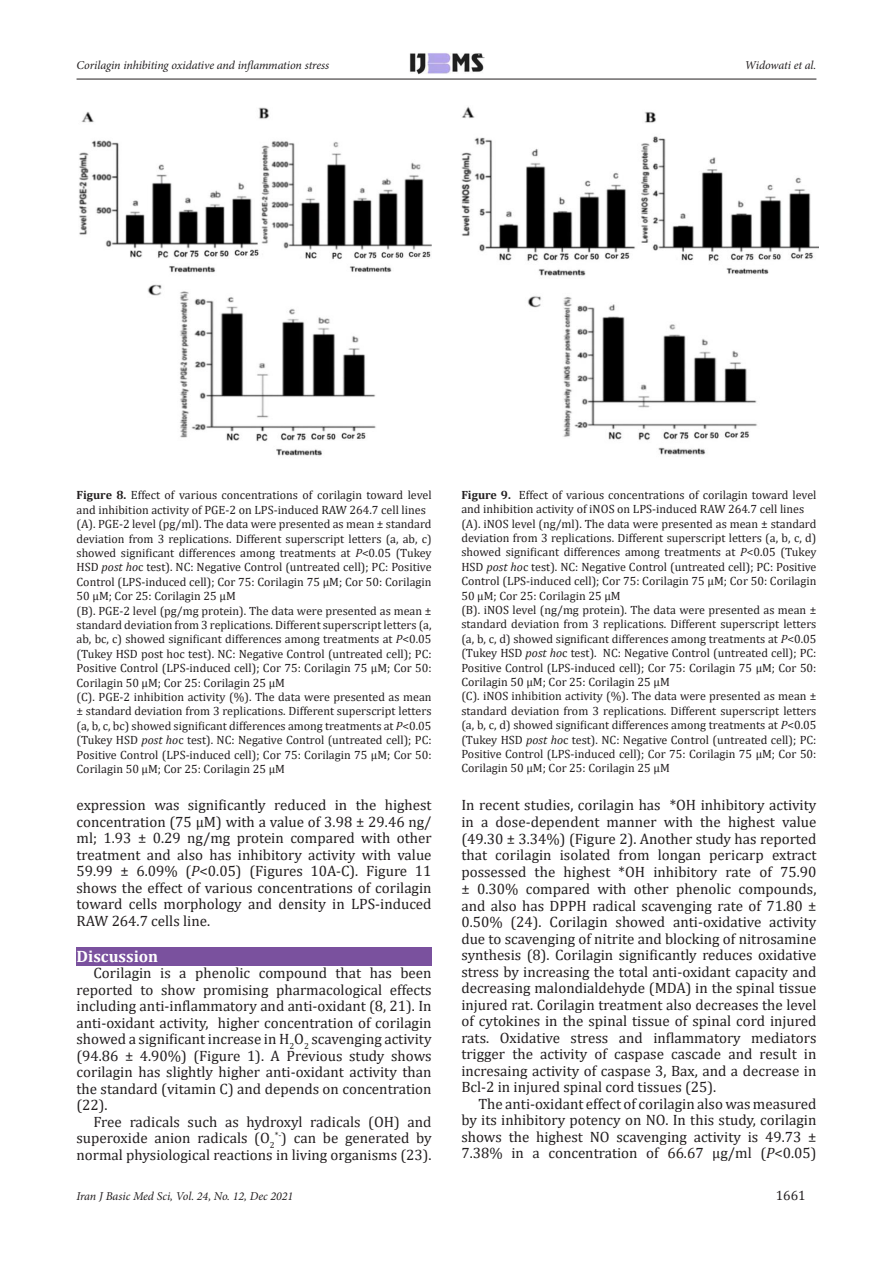
<style>
.page{position:relative;width:893px;height:1263px;background:#fff}
.page>*{position:absolute;margin:0;border:0;box-sizing:border-box;transform-origin:0 0}
.t1{font:700 16.5px "Cambria";color:#fff}
.t2{font:15px/16.5px "Cambria";color:#231f20;text-align:justify}
.t3{font:13.5px "Cambria";color:#231f20}
.t4{font:12px/14.4px "Cambria";color:#231f20;text-align:justify}
.t5{font:italic 12px "Minion Pro";letter-spacing:-.01em;color:#231f20}
.s1{font-weight:700}
.s2{font-style:italic}
</style>
<div class="page">
<img style="left:409px;top:53px;width:76px;height:22px">
<hr style="left:77px;top:79px;width:739px;height:1px;background:#231f20">
<div style="left:77px;top:947px;width:355px;height:19px;background:#7a519e"></div>
<img style="left:79px;top:107px;width:353px;height:349px">
<img style="left:461px;top:106px;width:357px;height:349px">
<p class="t5" style="left:77px;top:57px;width:254px">Corilagin inhibiting oxidative and inflammation stress</p>
<p class="t5" style="left:745px;top:57px;width:73px">Widowati et al.</p>
<p class="t4" style="left:77px;top:488px;width:357px"><span class="s1">Figure 8.</span> Effect of various concentrations of corilagin toward level and inhibition activity of PGE-2 on LPS-induced RAW 264.7 cell lines</p>
<p class="t4" style="left:77px;top:517px;width:357px">(A). PGE-2 level (pg/ml). The data were presented as mean ± standard deviation from 3 replications. Different superscript letters (a, ab, c) showed significant differences among treatments at <span class="s2">P</span>&lt;0.05 (Tukey HSD <span class="s2">post ho</span>c test). NC: Negative Control (untreated cell); PC: Positive Control (LPS-induced cell); Cor 75: Corilagin 75 µM; Cor 50: Corilagin 50 µM; Cor 25: Corilagin 25 µM</p>
<p class="t4" style="left:77px;top:603px;width:357px">(B). PGE-2 level (pg/mg protein). The data were presented as mean ± standard deviation from 3 replications. Different superscript letters (a, ab, bc, c) showed significant differences among treatments at <span class="s2">P</span>&lt;0.05 (Tukey HSD post hoc test). NC: Negative Control (untreated cell); PC:<br>Positive Control (LPS-induced cell); Cor 75: Corilagin 75 µM; Cor 50:<br>Corilagin 50 µM; Cor 25: Corilagin 25 µM</p>
<p class="t4" style="left:77px;top:690px;width:357px">(C). PGE-2 inhibition activity (%). The data were presented as mean ± standard deviation from 3 replications. Different superscript letters (a, b, c, bc) showed significant differences among treatments at <span class="s2">P</span>&lt;0.05 (Tukey HSD <span class="s2">post ho</span>c test). NC: Negative Control (untreated cell); PC:<br>Positive Control (LPS-induced cell); Cor 75: Corilagin 75 µM; Cor 50:<br>Corilagin 50 µM; Cor 25: Corilagin 25 µM</p>
<p class="t2" style="left:77px;top:797px;width:357px">expression was significantly reduced in the highest concentration (75 µM) with a value of 3.98 ± 29.46 ng/ ml; 1.93 ± 0.29 ng/mg protein compared with other treatment and also has inhibitory activity with value 59.99 ± 6.09% (<span class="s2">P</span>&lt;0.05) (Figures 10A-C). Figure 11 shows the effect of various concentrations of corilagin toward cells morphology and density in LPS-induced RAW 264.7 cells line.</p>
<p class="t1" style="left:77px;top:944px;width:83px">Discussion</p>
<p class="t2" style="left:77px;top:965px;width:357px;text-indent:17px">Corilagin is a phenolic compound that has been reported to show promising pharmacological effects including anti-inflammatory and anti-oxidant (8, 21). In anti-oxidant activity, higher concentration of corilagin showed a significant increase in H<sub>2</sub>O<sub>2</sub> scavenging activity (94.86 ± 4.90%) (Figure 1). A Previous study shows corilagin has slightly higher anti-oxidant activity than the standard (vitamin C) and depends on concentration (22).</p>
<p class="t2" style="left:77px;top:1113px;width:357px;text-indent:17px">Free radicals such as hydroxyl radicals (OH) and superoxide anion radicals (O<sub>2</sub><sup>*-</sup>) can be generated by normal physiological reactions in living organisms (23).</p>
<p class="t4" style="left:461px;top:487px;width:357px"><span class="s1">Figure 9.</span> Effect of various concentrations of corilagin toward level and inhibition activity of iNOS on LPS-induced RAW 264.7 cell lines</p>
<p class="t4" style="left:461px;top:516px;width:357px">(A). iNOS level (ng/ml). The data were presented as mean ± standard deviation from 3 replications. Different superscript letters (a, b, c, d) showed significant differences among treatments at <span class="s2">P</span>&lt;0.05 (Tukey HSD <span class="s2">post ho</span>c test). NC: Negative Control (untreated cell); PC: Positive Control (LPS-induced cell); Cor 75: Corilagin 75 µM; Cor 50: Corilagin 50 µM; Cor 25: Corilagin 25 µM</p>
<p class="t4" style="left:461px;top:603px;width:357px">(B). iNOS level (ng/mg protein). The data were presented as mean ± standard deviation from 3 replications. Different superscript letters (a, b, c, d) showed significant differences among treatments at <span class="s2">P</span>&lt;0.05 (Tukey HSD <span class="s2">post ho</span>c test). NC: Negative Control (untreated cell); PC:<br>Positive Control (LPS-induced cell); Cor 75: Corilagin 75 µM; Cor 50:<br>Corilagin 50 µM; Cor 25: Corilagin 25 µM</p>
<p class="t4" style="left:461px;top:689px;width:357px">(C). iNOS inhibition activity (%). The data were presented as mean ± standard deviation from 3 replications. Different superscript letters (a, b, c, d) showed significant differences among treatments at <span class="s2">P</span>&lt;0.05 (Tukey HSD <span class="s2">post ho</span>c test). NC: Negative Control (untreated cell); PC:<br>Positive Control (LPS-induced cell); Cor 75: Corilagin 75 µM; Cor 50:<br>Corilagin 50 µM; Cor 25: Corilagin 25 µM</p>
<p class="t2" style="left:461px;top:797px;width:357px">In recent studies, corilagin has *OH inhibitory activity in a dose-dependent manner with the highest value (49.30 ± 3.34%) (Figure 2). Another study has reported that corilagin isolated from longan pericarp extract possessed the highest *OH inhibitory rate of 75.90 ± 0.30% compared with other phenolic compounds, and also has DPPH radical scavenging rate of 71.80 ± 0.50% (24). Corilagin showed anti-oxidative activity due to scavenging of nitrite and blocking of nitrosamine synthesis (8). Corilagin significantly reduces oxidative stress by increasing the total anti-oxidant capacity and decreasing malondialdehyde (MDA) in the spinal tissue injured rat. Corilagin treatment also decreases the level of cytokines in the spinal tissue of spinal cord injured rats. Oxidative stress and inflammatory mediators trigger the activity of caspase cascade and result in incresaing activity of caspase 3, Bax, and a decrease in Bcl-2 in injured spinal cord tissues (25).</p>
<p class="t2" style="left:461px;top:1095px;width:357px;text-indent:17px">The anti-oxidant effect of corilagin also was measured by its inhibitory potency on NO. In this study, corilagin shows the highest NO scavenging activity is 49.73 ± 7.38% in a concentration of 66.67 µg/ml (<span class="s2">P</span>&lt;0.05)</p>
<p class="t5" style="left:77px;top:1187px;width:218px">Iran J Basic Med Sci, Vol. 24, No. 12, Dec 2021</p>
<p class="t3" style="left:776px;top:1187px;width:31px">1661</p>
</div>
